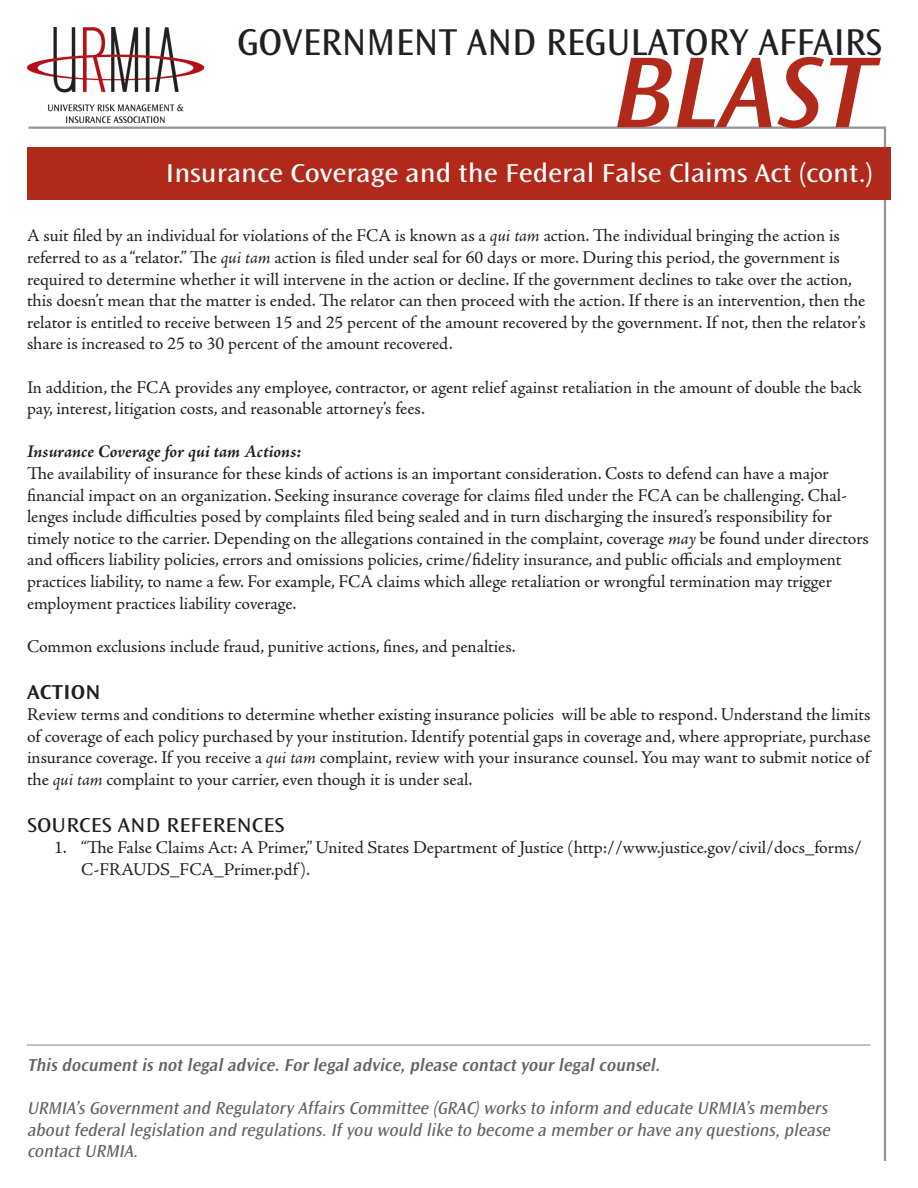
<style>
.page{position:relative;width:918px;height:1188px;background:#fff}
.page>*{position:absolute;margin:0;border:0;box-sizing:border-box;transform-origin:0 0}
.t1{font:italic 600 105px "Ocean Sans Std";color:#b1291a}
.t2{font:39px "Ocean Sans Std";color:#231f20}
.t3{font:27px "Ocean Sans Std";color:#fff;scale:1.1 1}
.t4{font:21px "Ocean Sans Std";letter-spacing:.01em;color:#231f20;scale:1.12 1}
.t5{font:600 21px "Ocean Sans Std";letter-spacing:.01em;color:#231f20;scale:1.12 1}
.t6{font:18px/21.6px "Adobe Jenson Pro";letter-spacing:-.005em;color:#231f20}
.t7{font:italic 18px/21.6px "Ocean Sans Std";color:#636366}
.t8{font:italic 600 18px "Ocean Sans Std";color:#636366}
.t9{font:italic 700 18px "Adobe Jenson Pro";letter-spacing:-.005em;color:#231f20}
.s1{font-style:italic}
</style>
<div class="page">
<hr style="left:27px;top:1044px;width:843px;height:2px;background:#939598">
<hr style="left:28px;top:127px;width:857px;height:2px;background:#939598">
<hr style="left:884px;top:127px;width:2px;height:1034px;background:#939598">
<div style="left:27px;top:147px;width:864px;height:53px;background:#b1291a"></div>
<img style="left:27px;top:27px;width:176px;height:95px">
<p class="t2" style="left:237px;top:21px;width:646px">GOVERNMENT AND REGULATORY AFFAIRS</p>
<p class="t1" style="left:613px;top:35px;width:261px">BLAST</p>
<p class="t3" style="left:166px;top:158px;width:644px">Insurance Coverage and the Federal False Claims Act (cont.)</p>
<p class="t6" style="left:27px;top:225px;width:840px">A suit filed by an individual for violations of the FCA is known as a <span class="s1">qui tam</span> action. The individual bringing the action is referred to as a “relator.” The <span class="s1">qui tam</span> action is filed under seal for 60 days or more. During this period, the government is required to determine whether it will intervene in the action or decline. If the government declines to take over the action, this doesn’t mean that the matter is ended. The relator can then proceed with the action. If there is an intervention, then the relator is entitled to receive between 15 and 25 percent of the amount recovered by the government. If not, then the relator’s share is increased to 25 to 30 percent of the amount recovered.</p>
<p class="t6" style="left:27px;top:377px;width:836px">In addition, the FCA provides any employee, contractor, or agent relief against retaliation in the amount of double the back pay, interest, litigation costs, and reasonable attorney’s fees.</p>
<p class="t9" style="left:27px;top:442px;width:276px">Insurance Coverage for qui tam Actions:</p>
<p class="t6" style="left:27px;top:463px;width:843px">The availability of insurance for these kinds of actions is an important consideration. Costs to defend can have a major financial impact on an organization. Seeking insurance coverage for claims filed under the FCA can be challenging. Chal&shy;lenges include difficulties posed by complaints filed being sealed and in turn discharging the insured’s responsibility for timely notice to the carrier. Depending on the allegations contained in the complaint, coverage <span class="s1">may</span> be found under directors and officers liability policies, errors and omissions policies, crime/fidelity insurance, and public officials and employment practices liability, to name a few. For example, FCA claims which allege retaliation or wrongful termination may trigger employment practices liability coverage.</p>
<p class="t6" style="left:27px;top:636px;width:490px">Common exclusions include fraud, punitive actions, fines, and penalties.</p>
<p class="t5" style="left:27px;top:680px;width:67px">ACTION</p>
<p class="t6" style="left:27px;top:704px;width:845px;text-align:justify">Review terms and conditions to determine whether existing insurance policies will be able to respond. Understand the limits of coverage of each policy purchased by your institution. Identify potential gaps in coverage and, where appropriate, purchase insurance coverage. If you receive a <span class="s1">qui tam</span> complaint, review with your insurance counsel. You may want to submit notice of the <span class="s1">qui tam</span> complaint to your carrier, even though it is under seal.</p>
<p class="t4" style="left:27px;top:813px;width:231px">SOURCES AND REFERENCES</p>
<p class="t6" style="left:81px;top:837px;width:782px;text-indent:-27px">1. “The False Claims Act: A Primer,” United States Department of Justice (http://www.justice.gov/civil/docs_forms/<br>C-FRAUDS_FCA_Primer.pdf ).</p>
<p class="t8" style="left:27px;top:1055px;width:638px">Thisdocumentisnotlegaladvice.Forlegaladvice,please contactyourlegalcounsel.</p>
<p class="t7" style="left:27px;top:1098px;width:808px">URMIA’sGovernmentand Regulatory AffairsCommittee (GRAC)worksto inform and educate URMIA’smembers aboutfederallegislation and regulations.If you would like to become a memberorhave any questions,please contactURMIA.</p>
</div>
